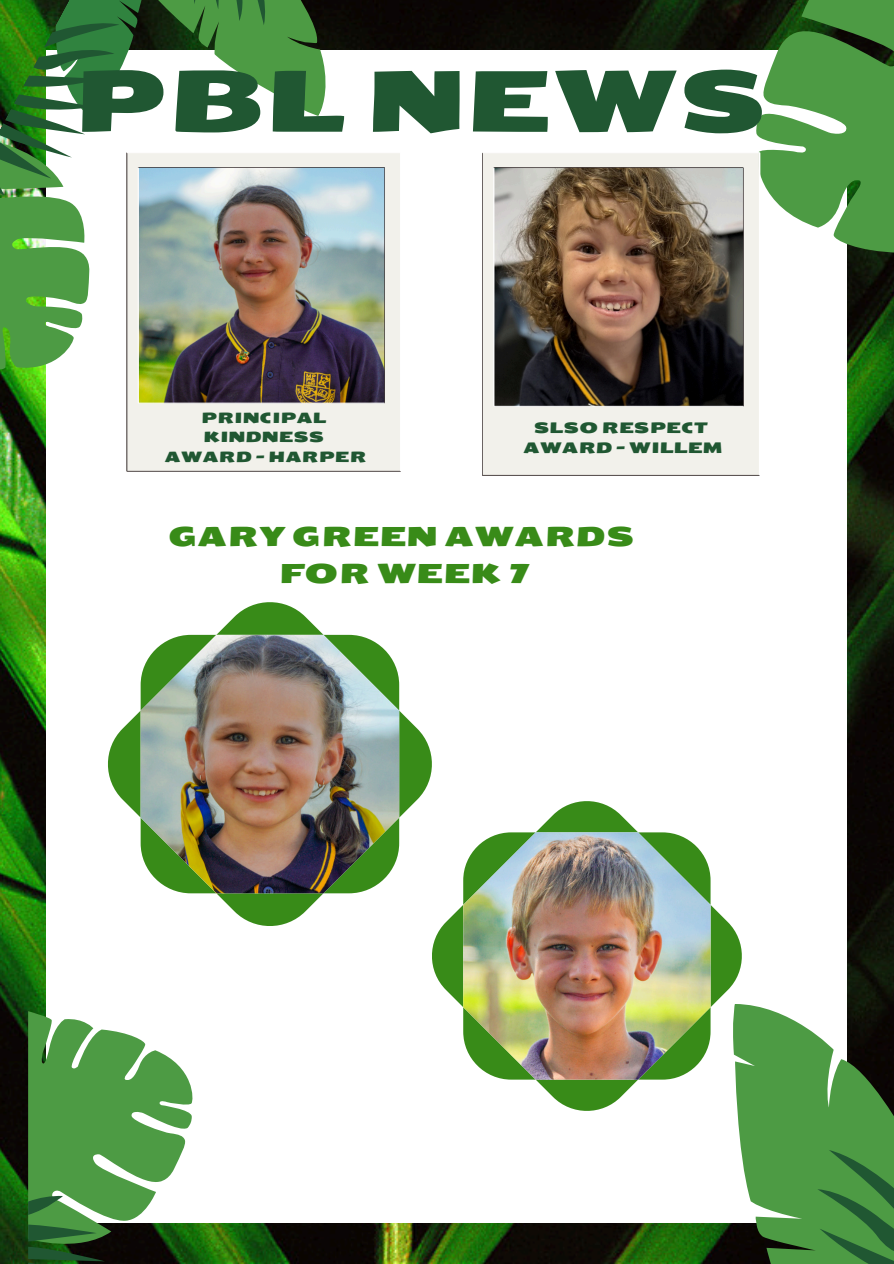
<style>
.page{position:relative;width:894px;height:1264px;background:#fff}
.page>*{position:absolute;margin:0;border:0;box-sizing:border-box;transform-origin:0 0}
.t1{font:85.5px "Seymour One";color:#205732}
.t2{font:27px/37.2px "Seymour One";color:#388b18;text-align:center}
.t3{font:15px "Seymour One";color:#205732}
.t4{font:14.55px/19.5px "Seymour One";color:#205732}
</style>
<div class="page">
<img style="left:0;top:0;width:893px;height:1263px">
<div style="left:47px;top:50px;width:799px;height:1172px;background:#fff"></div>
<svg style="left:737px;top:997px;width:156px;height:150px;background:#5b8f54"></svg>
<svg style="left:396px;top:1147px;width:497px;height:116px"></svg>
<svg style="left:28px;top:1011px;width:184px;height:252px"></svg>
<svg style="left:0;top:266px;width:90px;height:154px"></svg>
<svg style="left:286px;top:0;width:80px;height:116px"></svg>
<svg style="left:0;top:0;width:286px;height:266px"></svg>
<svg style="left:736px;top:17px;width:157px;height:273px;fill:#4d9b44"></svg>
<svg style="left:711px;top:0;width:182px;height:17px;background:#2d5724"></svg>
<img style="left:127px;top:152px;width:273px;height:319px">
<img style="left:482px;top:152px;width:278px;height:323px">
<svg style="left:432px;top:801px;width:309px;height:309px"></svg>
<img style="left:463px;top:832px;width:247px;height:247px">
<svg style="left:108px;top:602px;width:324px;height:324px"></svg>
<img style="left:141px;top:635px;width:258px;height:258px">
<p class="t1" style="left:72px;top:47px;width:696px">PBL NEWS</p>
<p class="t4" style="left:201px;top:408px;width:127px">PRINCIPAL<br>KINDNESS</p>
<p class="t4" style="left:164px;top:447px;width:203px">AWARD - HARPER</p>
<p class="t3" style="left:533px;top:418px;width:176px">SLSO RESPECT</p>
<h2 class="t3" style="left:523px;top:438px;width:201px">AWARD - WILLEM</h2>
<p class="t2" style="left:168px;top:517px;width:468px">GARY GREEN AWARDS<br>FOR WEEK 7</p>
</div>
